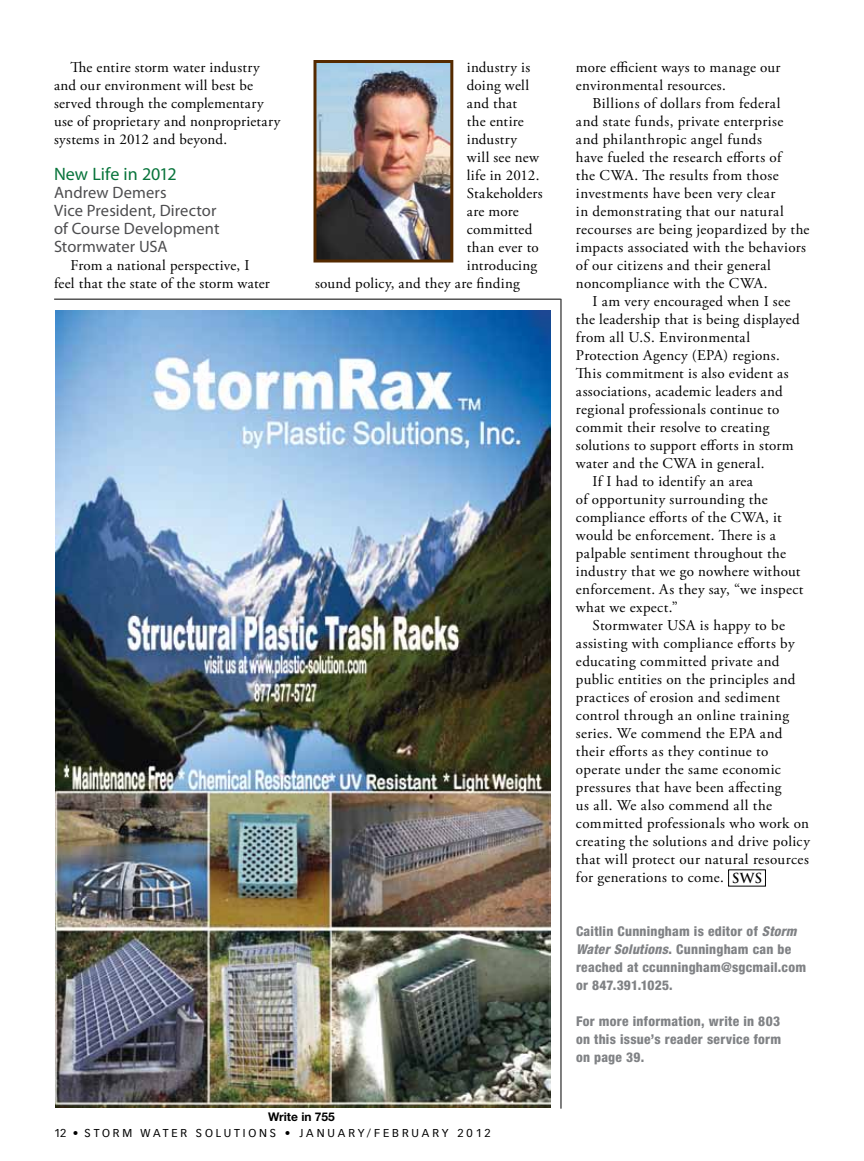
<style>
.page{position:relative;width:864px;height:1161px;background:#fff}
.page>*{position:absolute;margin:0;border:0;box-sizing:border-box;transform-origin:0 0}
.t1{font:18px "Myriad Pro";color:#08743b}
.t2{font:16.5px/18px "Myriad Pro";letter-spacing:.005em;color:#4d4d4f}
.t3{font:15px/18px "Adobe Garamond Pro";letter-spacing:.02em;color:#000}
.t4{font:800 condensed 13.5px/18px "Helvetica Neue LT Std";letter-spacing:.02em;color:#808285}
.t5{font:700 12px "Helvetica Neue LT Std";color:#000}
.t6{font:11.25px "Vectora LT Std";letter-spacing:.25em;color:#000}
.s1{font-family:"Trajan Pro";font-weight:700;font-size:13.5px}
.s2{font-style:italic}
</style>
<div class="page">
<div style="left:728px;top:869px;width:38px;height:17px;border:1px solid #000"></div>
<img style="left:318px;top:64px;width:131px;height:195px">
<div style="left:314px;top:60px;width:139px;height:203px;border:3px solid #552a00"></div>
<img style="left:56px;top:311px;width:494px;height:796px">
<hr style="left:54px;top:299px;width:507px;height:1px;background:#000">
<hr style="left:561px;top:299px;width:1px;height:810px;background:#000">
<p class="t3" style="left:54px;top:59px;width:228px;text-indent:16px">The entire storm water industry and our environment will best be served through the complementary use of proprietary and nonproprietary systems in 2012 and beyond.</p>
<p class="t1" style="left:54px;top:164px;width:124px">New Life in 2012</p>
<p class="t2" style="left:54px;top:184px;width:167px">Andrew Demers<br>Vice President, Director of Course Development<br>Stormwater USA</p>
<p class="t3" style="left:54px;top:257px;width:217px;text-align:center">From a national perspective, I<br>feel that the state of the storm water</p>
<p class="t3" style="left:467px;top:59px;width:65px">industry is</p>
<p class="t3" style="left:467px;top:77px;width:64px">doing well</p>
<p class="t3" style="left:467px;top:95px;width:52px">and that</p>
<p class="t3" style="left:467px;top:113px;width:59px">the entire</p>
<p class="t3" style="left:467px;top:131px;width:52px">industry</p>
<p class="t3" style="left:467px;top:149px;width:74px">will see new</p>
<p class="t3" style="left:467px;top:167px;width:74px">life in 2012.</p>
<p class="t3" style="left:467px;top:185px;width:77px">Stakeholders</p>
<p class="t3" style="left:467px;top:203px;width:53px">are more</p>
<p class="t3" style="left:467px;top:221px;width:67px">committed</p>
<p class="t3" style="left:467px;top:239px;width:73px">than ever to</p>
<p class="t3" style="left:467px;top:257px;width:72px">introducing</p>
<p class="t3" style="left:315px;top:275px;width:206px">sound policy, and they are finding</p>
<p class="t5" style="left:268px;top:1109px;width:68px">Write in 755</p>
<p class="t6" style="left:54px;top:1127px;width:438px">12 • STORM WATER SOLUTIONS • JANUARY/FEBRUARY 2012</p>
<p class="t3" style="left:576px;top:59px;width:206px">more efficient ways to manage our environmental resources.</p>
<p class="t3" style="left:576px;top:95px;width:235px;text-indent:16px">Billions of dollars from federal<br>and state funds, private enterprise and philanthropic angel funds<br>have fueled the research efforts of<br>the CWA. The results from those investments have been very clear<br>in demonstrating that our natural recourses are being jeopardized by the impacts associated with the behaviors of our citizens and their general noncompliance with the CWA.</p>
<p class="t3" style="left:592px;top:293px;width:199px">I am very encouraged when I see</p>
<p class="t3" style="left:576px;top:311px;width:225px">the leadership that is being displayed</p>
<p class="t3" style="left:576px;top:329px;width:176px">from all U.S. Environmental</p>
<p class="t3" style="left:576px;top:347px;width:205px">Protection Agency (EPA) regions.</p>
<p class="t3" style="left:576px;top:365px;width:214px">This commitment is also evident as</p>
<p class="t3" style="left:576px;top:383px;width:208px">associations, academic leaders and</p>
<p class="t3" style="left:576px;top:401px;width:205px">regional professionals continue to</p>
<p class="t3" style="left:576px;top:419px;width:195px">commit their resolve to creating</p>
<p class="t3" style="left:576px;top:437px;width:219px">solutions to support efforts in storm</p>
<p class="t3" style="left:576px;top:455px;width:190px">water and the CWA in general.</p>
<p class="t3" style="left:592px;top:473px;width:162px">If I had to identify an area</p>
<p class="t3" style="left:576px;top:491px;width:193px">of opportunity surrounding the</p>
<p class="t3" style="left:576px;top:509px;width:207px">compliance efforts of the CWA, it</p>
<p class="t3" style="left:576px;top:527px;width:201px">would be enforcement. There is a</p>
<p class="t3" style="left:576px;top:545px;width:212px">palpable sentiment throughout the</p>
<p class="t3" style="left:576px;top:563px;width:226px">industry that we go nowhere without</p>
<p class="t3" style="left:576px;top:581px;width:229px">enforcement. As they say, “we inspect</p>
<p class="t3" style="left:576px;top:599px;width:103px">what we expect.”</p>
<p class="t3" style="left:592px;top:617px;width:194px">Stormwater USA is happy to be</p>
<p class="t3" style="left:576px;top:635px;width:220px">assisting with compliance efforts by</p>
<p class="t3" style="left:576px;top:653px;width:205px">educating committed private and</p>
<p class="t3" style="left:576px;top:671px;width:221px">public entities on the principles and</p>
<p class="t3" style="left:576px;top:689px;width:206px">practices of erosion and sediment</p>
<p class="t3" style="left:576px;top:707px;width:215px">control through an online training</p>
<p class="t3" style="left:576px;top:725px;width:208px">series. We commend the EPA and</p>
<p class="t3" style="left:576px;top:743px;width:194px">their efforts as they continue to</p>
<p class="t3" style="left:576px;top:761px;width:206px">operate under the same economic</p>
<p class="t3" style="left:576px;top:779px;width:207px">pressures that have been affecting</p>
<p class="t3" style="left:576px;top:797px;width:198px">us all. We also commend all the</p>
<p class="t3" style="left:576px;top:815px;width:235px">committed professionals who work on</p>
<p class="t3" style="left:576px;top:833px;width:236px">creating the solutions and drive policy</p>
<p class="t3" style="left:576px;top:851px;width:234px">that will protect our natural resources</p>
<p class="t3" style="left:576px;top:869px;width:188px">for generations to come. <span class="s1">SWS</span></p>
<p class="t4" style="left:576px;top:922px;width:232px">Caitlin Cunningham is editor of <span class="s2">Storm<br>Water Solutions</span>. Cunningham can be reached at ccunningham@sgcmail.com or 847.391.1025.</p>
<p class="t4" style="left:576px;top:1012px;width:207px;text-align:justify">For more information, write in 803 on this issue’s reader service form on page 39.</p>
</div>
